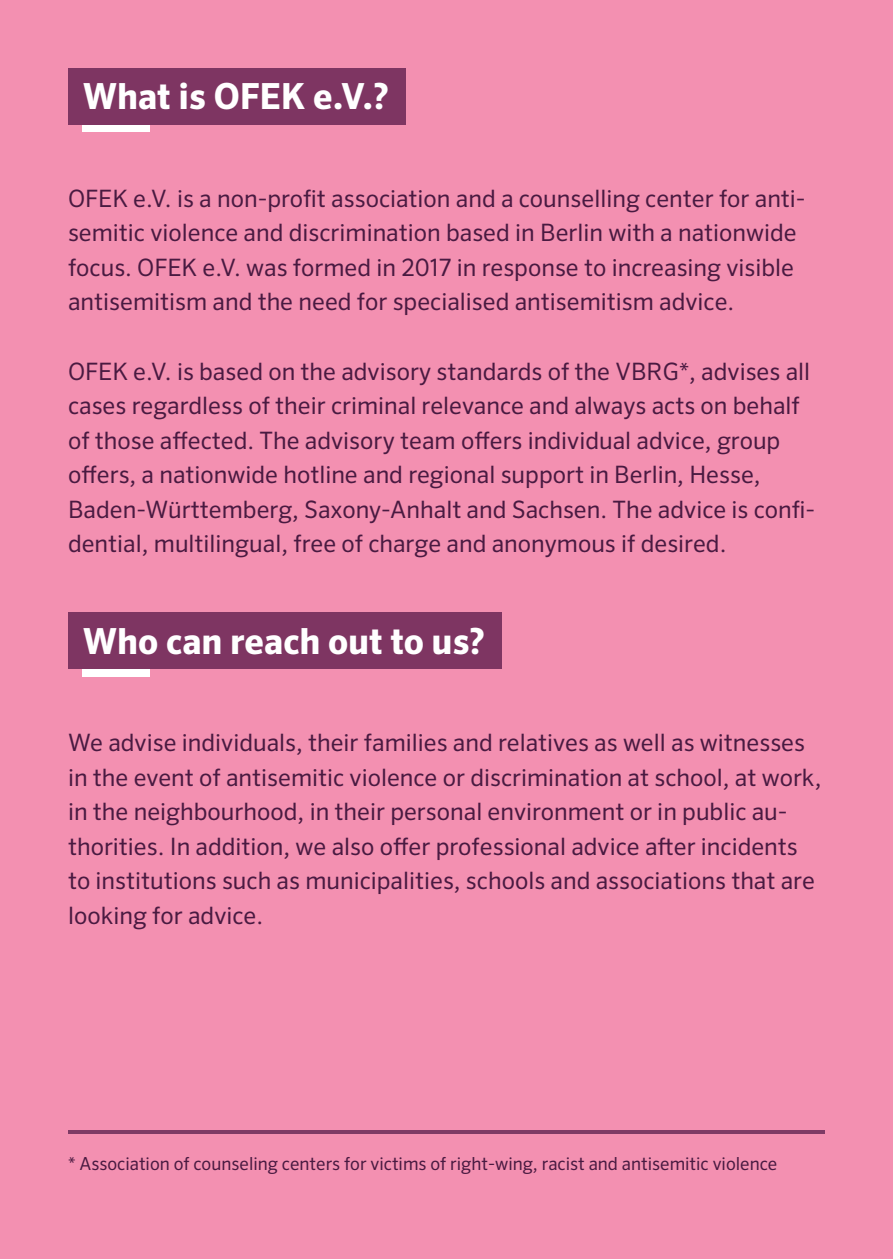
<style>
.page{position:relative;width:893px;height:1259px;background:#f390b1}
.page>*{position:absolute;margin:0;border:0;box-sizing:border-box;transform-origin:0 0}
.t1{font:700 36px "Sero Pro";color:#fff}
.t2{font:24px/34.5px "Sero Pro";color:#491a41}
.t3{font:18px "Sero Pro";color:#491a41}
</style>
<div class="page">
<div style="left:83px;top:118px;width:67px;height:14px;background:#fff"></div>
<div style="left:83px;top:663px;width:67px;height:13px;background:#fff"></div>
<div style="left:68px;top:68px;width:338px;height:57px;background:#7e3562"></div>
<div style="left:68px;top:612px;width:434px;height:57px;background:#7e3562"></div>
<hr style="left:68px;top:1130px;width:757px;height:3px;background:#7e3b65">
<h1 class="t1" style="left:83px;top:74px;width:308px">What is OFEK e.V.?</h1>
<p class="t2" style="left:68px;top:181px;width:739px">OFEK e.V. is a non-profit association and a counselling center for anti&shy;semitic violence and discrimination based in Berlin with a nationwide focus. OFEK e.V. was formed in 2017 in response to increasing visible antisemitism and the need for specialised antisemitism advice.</p>
<p class="t2" style="left:68px;top:353px;width:749px">OFEK e.V. is based on the advisory standards of the VBRG*, advises all cases regardless of their criminal relevance and always acts on behalf of those affected. The advisory team offers individual advice, group offers, a nationwide hotline and regional support in Berlin, Hesse, Baden-Württemberg, Saxony-Anhalt and Sachsen. The advice is confi&shy;dential, multilingual, free of charge and anonymous if desired.</p>
<h1 class="t1" style="left:83px;top:619px;width:404px">Who can reach out to us?</h1>
<p class="t2" style="left:68px;top:725px;width:755px">We advise individuals, their families and relatives as well as witnesses in the event of antisemitic violence or discrimination at school, at work, in the neighbourhood, in their personal environment or in public au&shy;thorities. In addition, we also offer professional advice after incidents to institutions such as municipalities, schools and associations that are looking for advice.</p>
<p class="t3" style="left:68px;top:1153px;width:711px">* Association of counseling centers for victims of right-wing, racist and antisemitic violence</p>
</div>
